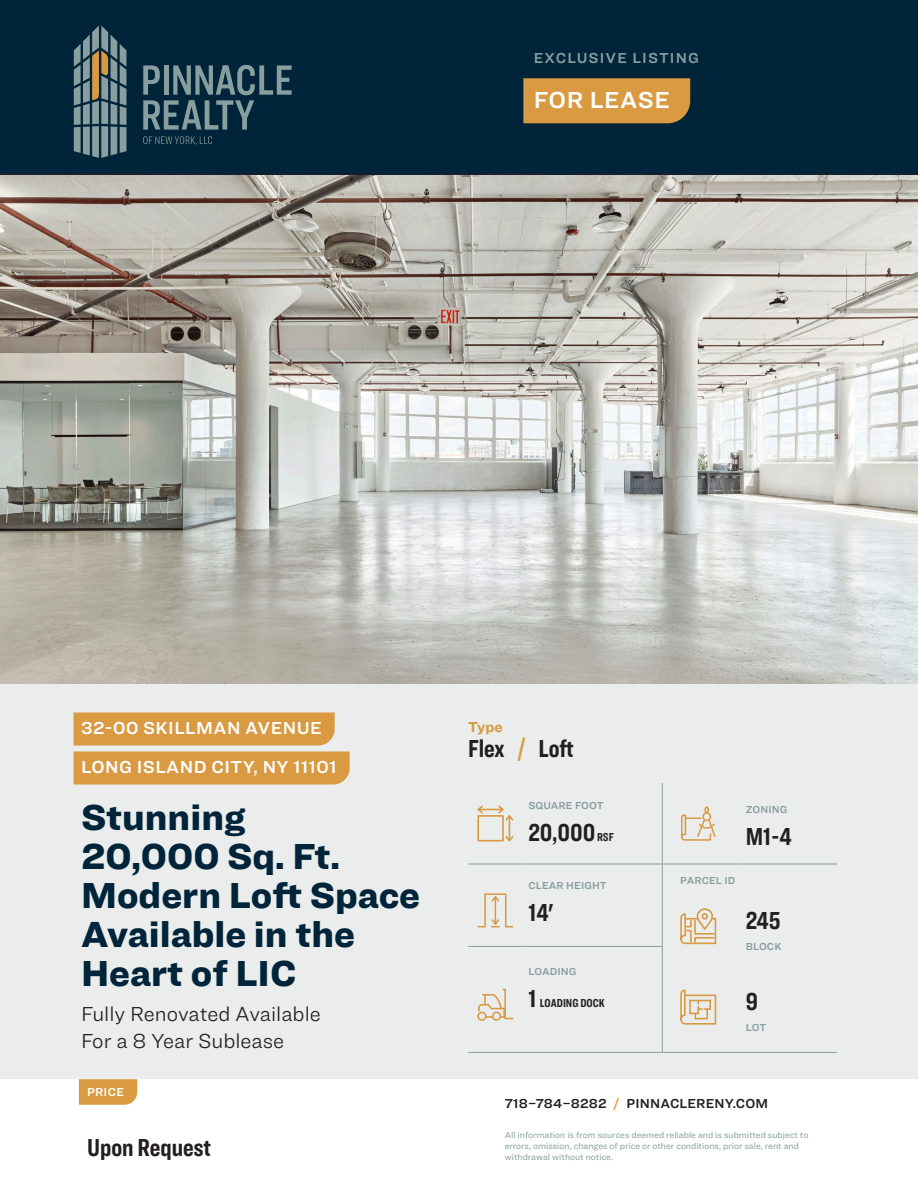
<style>
.page{position:relative;width:918px;height:1188px;background:#fff}
.page>*{position:absolute;margin:0;border:0;box-sizing:border-box;transform-origin:0 0}
.H1_Building_Title_32pt_Black_Dark_Blue{font:900 37.5px/39px "Ringside";color:#002439}
.Stats_and_Figures_17pt_Compressed_Bold_b{font:700 25.5px "Ringside Compressed";color:#231f20}
.Building_Type_17pt_Compressed_Bold_black{font:700 25.5px "Ringside Compressed";letter-spacing:-.005em;color:#231f20}
.Listing_Type_16pt_Semibold_Paper__rule_G{font:600 24px "Ringside";letter-spacing:.025em;color:#fff}
.H1_Building_Title_32pt_Black_Dark_Blue-2{font:300 21px/27px "Ringside";color:#231f20}
.Address__City_State_12pt_Semibold_Paper_{font:600 18px "Ringside";letter-spacing:.025em;color:#fff}
.t1{font:600 15px "Ringside";letter-spacing:.075em;color:#889d9e}
.Tag_Labels_10pt_Bold_Gold{font:700 15px "Ringside";color:#d99a41}
.t2{font:600 13.5px "Ringside";letter-spacing:.01em;color:#231f20}
.Stats_and_Figures_17pt_Compressed_Bold_b-2{font:700 12px "Ringside Compressed";color:#231f20}
.Parent__Price_Label_8pt_Semibold_Paper__{font:600 12px "Ringside";letter-spacing:.025em;color:#fff}
.Tags_7pt_Semibold_Gray{font:600 10.5px "Ringside";letter-spacing:.01em;color:#889d9e}
.t3{font:9px/10.8px "Ringside";color:#889d9e}
.s1{color:#d99a41}
.s2{font-size:12px}
.s3{font-size:25.5px}
</style>
<div class="page">
<div style="left:0;top:176px;width:918px;height:903px;background:#eaedec"></div>
<div style="left:0;top:0;width:918px;height:176px;background:#002439"></div>
<svg style="left:144px;top:136px;width:68px;height:9px"></svg>
<svg style="left:143px;top:65px;width:149px;height:65px;background:#31505e"></svg>
<svg style="left:74px;top:26px;width:52px;height:132px;background:#5a6f72"></svg>
<img style="left:0;top:176px;width:918px;height:508px">
<div style="left:523px;top:78px;width:167px;height:45px;background:#d99a41"></div>
<div style="left:74px;top:712px;width:261px;height:34px;background:#d99a41"></div>
<div style="left:74px;top:752px;width:276px;height:32px;background:#d99a41"></div>
<hr style="left:662px;top:783px;width:1px;height:36px;background:#889d9e">
<hr style="left:662px;top:819px;width:1px;height:45px;background:#889d9e">
<svg style="left:662px;top:865px;width:1px;height:25px"></svg>
<hr style="left:662px;top:890px;width:1px;height:45px;background:#889d9e">
<hr style="left:662px;top:935px;width:1px;height:36px;background:#889d9e">
<hr style="left:662px;top:971px;width:1px;height:45px;background:#889d9e">
<hr style="left:662px;top:1016px;width:1px;height:36px;background:#889d9e">
<hr style="left:662px;top:864px;width:78px;height:1px;background:#889d9e">
<hr style="left:740px;top:864px;width:97px;height:1px;background:#889d9e">
<hr style="left:662px;top:1052px;width:78px;height:1px;background:#889d9e">
<hr style="left:740px;top:1052px;width:97px;height:1px;background:#889d9e">
<svg style="left:681px;top:806px;width:35px;height:35px"></svg>
<svg style="left:680px;top:908px;width:36px;height:36px"></svg>
<div style="left:702px;top:913px;width:6px;height:7px;border:2px solid #d99941;border-radius:2px"></div>
<svg style="left:680px;top:989px;width:36px;height:36px"></svg>
<hr style="left:468px;top:864px;width:54px;height:1px;background:#889d9e">
<hr style="left:522px;top:864px;width:140px;height:1px;background:#889d9e">
<svg style="left:477px;top:806px;width:36px;height:35px"></svg>
<hr style="left:468px;top:946px;width:54px;height:1px;background:#889d9e">
<hr style="left:522px;top:946px;width:140px;height:1px;background:#889d9e">
<svg style="left:477px;top:893px;width:36px;height:34px"></svg>
<hr style="left:468px;top:1052px;width:54px;height:1px;background:#889d9e">
<hr style="left:522px;top:1052px;width:140px;height:1px;background:#889d9e">
<div style="left:477px;top:1012px;width:10px;height:9px;border:2px solid #d99941;border-radius:50%"></div>
<div style="left:492px;top:1012px;width:9px;height:9px;border:2px solid #d99941;border-radius:50%"></div>
<svg style="left:477px;top:989px;width:36px;height:31px"></svg>
<svg style="left:79px;top:1079px;width:58px;height:26px;background:#da9e48"></svg>
<h3 class="t1" style="left:534px;top:47px;width:166px">EXCLUSIVE LISTING</h3>
<p class="Listing_Type_16pt_Semibold_Paper__rule_G" style="left:534px;top:82px;width:137px">FOR LEASE</p>
<p class="Address__City_State_12pt_Semibold_Paper_" style="left:81px;top:715px;width:242px">32-00 SKILLMAN AVENUE</p>
<p class="Address__City_State_12pt_Semibold_Paper_" style="left:81px;top:754px;width:257px">LONG ISLAND CITY, NY 11101</p>
<p class="H1_Building_Title_32pt_Black_Dark_Blue" style="left:81px;top:797px;width:341px">Stunning<br>20,000 Sq. Ft.<br>Modern Loft Space<br>Available in the<br>Heart of LIC</p>
<p class="H1_Building_Title_32pt_Black_Dark_Blue-2" style="left:81px;top:1000px;width:241px">Fully Renovated Available<br>For a 8 Year Sublease</p>
<p class="Parent__Price_Label_8pt_Semibold_Paper__" style="left:87px;top:1083px;width:39px">PRICE</p>
<p class="Stats_and_Figures_17pt_Compressed_Bold_b" style="left:87px;top:1130px;width:126px">Upon Request</p>
<p class="Tag_Labels_10pt_Bold_Gold" style="left:468px;top:716px;width:36px">Type</p>
<p class="Building_Type_17pt_Compressed_Bold_black" style="left:468px;top:731px;width:107px">Flex <span class="s1">/</span> Loft</p>
<p class="Tags_7pt_Semibold_Gray" style="left:528px;top:798px;width:77px">SQUARE FOOT</p>
<p class="Stats_and_Figures_17pt_Compressed_Bold_b" style="left:528px;top:815px;width:87px">20,000 <span class="s2">RSF</span></p>
<p class="Tags_7pt_Semibold_Gray" style="left:528px;top:878px;width:80px">CLEAR HEIGHT</p>
<p class="Stats_and_Figures_17pt_Compressed_Bold_b" style="left:528px;top:895px;width:27px">14'</p>
<p class="Tags_7pt_Semibold_Gray" style="left:528px;top:964px;width:49px">LOADING</p>
<p class="Stats_and_Figures_17pt_Compressed_Bold_b-2" style="left:528px;top:995px;width:78px"><span class="s3">1</span> LOADING DOCK</p>
<p class="Tags_7pt_Semibold_Gray" style="left:746px;top:802px;width:43px">ZONING</p>
<p class="Stats_and_Figures_17pt_Compressed_Bold_b" style="left:746px;top:819px;width:47px">M1-4</p>
<p class="Tags_7pt_Semibold_Gray" style="left:680px;top:873px;width:57px">PARCEL ID</p>
<p class="Stats_and_Figures_17pt_Compressed_Bold_b" style="left:746px;top:903px;width:36px">245</p>
<p class="Tags_7pt_Semibold_Gray" style="left:746px;top:939px;width:37px">BLOCK</p>
<p class="Stats_and_Figures_17pt_Compressed_Bold_b" style="left:746px;top:984px;width:14px">9</p>
<p class="Tags_7pt_Semibold_Gray" style="left:746px;top:1020px;width:22px">LOT</p>
<h3 class="t2" style="left:505px;top:1093px;width:265px">718–784–8282 <span class="s1">/</span> PINNACLERENY.COM</h3>
<p class="t3" style="left:505px;top:1130px;width:305px">All information is from sources deemed reliable and is submitted subject to errors, omission, changes of price or other conditions, prior sale, rent and withdrawal without notice.</p>
</div>
